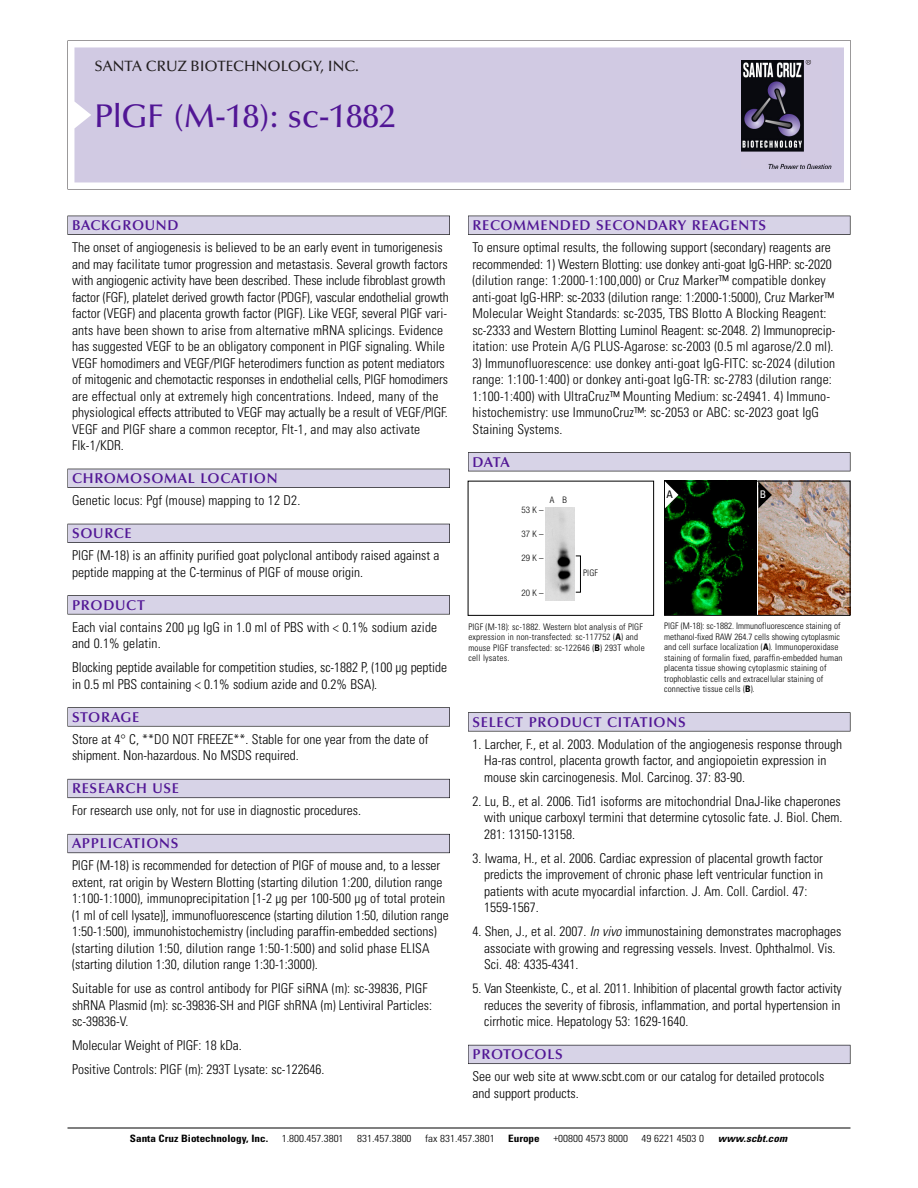
<style>
.page{position:relative;width:918px;height:1188px;background:#fff}
.page>*{position:absolute;margin:0;border:0;box-sizing:border-box;transform-origin:0 0}
.t1{font:500 33px "Optima";color:#511695}
.t2{font:500 15px "Optima";color:#231f20}
.t3{font:600 14.25px "Optima";letter-spacing:.05em;color:#511695}
.t4{font:300 condensed 13.5px/16.5px "Univers";color:#000}
.t5{font:condensed 10.5px "Univers";color:#000}
.t6{font:condensed 10.5px "Univers";color:#fff}
.t7{font:300 condensed 10.2px "Univers";color:#000;scale:1.1 1}
.t8{font:700 condensed 10.2px "Univers";color:#000;scale:1.1 1}
.t9{font:italic 700 condensed 10.2px "Univers";letter-spacing:.005em;color:#000;scale:1.1 1}
.t10{font:300 condensed 9px/10.5px "Univers";letter-spacing:.015em;color:#000}
.t11{font:300 condensed 9px "Helvetica Neue";letter-spacing:.13em;color:#000}
.s1{font-weight:700}
.s2{font-style:italic}
</style>
<div class="page">
<svg style="left:68px;top:40px;width:783px;height:149px"></svg>
<div style="left:74px;top:47px;width:770px;height:135px;background:#d1cae3"></div>
<img style="left:741px;top:60px;width:90px;height:108px">
<div style="left:68px;top:216px;width:382px;height:19px;background:#525155"></div>
<div style="left:68px;top:216px;width:381px;height:18px;background:#d7d3e7"></div>
<div style="left:68px;top:469px;width:382px;height:19px;background:#515055"></div>
<div style="left:68px;top:469px;width:381px;height:18px;background:#d7d3e7"></div>
<div style="left:68px;top:524px;width:382px;height:19px;background:#525158"></div>
<div style="left:68px;top:524px;width:381px;height:18px;background:#d7d3e7"></div>
<div style="left:68px;top:595px;width:382px;height:19px;background:#575759"></div>
<div style="left:68px;top:596px;width:381px;height:18px;background:#d7d3e7"></div>
<svg style="left:68px;top:707px;width:382px;height:20px"></svg>
<div style="left:68px;top:708px;width:381px;height:18px;background:#d7d3e7"></div>
<div style="left:68px;top:779px;width:382px;height:19px;background:#66646e"></div>
<div style="left:68px;top:779px;width:381px;height:18px;background:#d7d3e7"></div>
<div style="left:68px;top:834px;width:382px;height:19px;background:#66646d"></div>
<div style="left:68px;top:835px;width:381px;height:18px;background:#d7d3e7"></div>
<div style="left:468px;top:216px;width:382px;height:19px;background:#525155"></div>
<div style="left:468px;top:216px;width:382px;height:18px;background:#d7d3e7"></div>
<div style="left:468px;top:452px;width:382px;height:19px;background:#525155"></div>
<div style="left:468px;top:453px;width:382px;height:18px;background:#d7d3e7"></div>
<div style="left:468px;top:712px;width:382px;height:19px;background:#575759"></div>
<div style="left:468px;top:713px;width:382px;height:18px;background:#d7d3e7"></div>
<div style="left:468px;top:1045px;width:382px;height:19px;background:#5b5a62"></div>
<div style="left:468px;top:1045px;width:382px;height:18px;background:#d7d3e7"></div>
<hr style="left:68px;top:1128px;width:782px;height:1px;background:#000">
<div style="left:468px;top:481px;width:186px;height:135px;border:1px solid #000"></div>
<img style="left:546px;top:508px;width:28px;height:92px">
<div style="left:576px;top:556px;width:5px;height:36px;border:1px solid #000"></div>
<img style="left:758px;top:483px;width:90px;height:131px">
<img style="left:666px;top:483px;width:90px;height:131px">
<div style="left:664px;top:481px;width:186px;height:135px;border:1px solid #000"></div>
<svg style="left:758px;top:481px;width:14px;height:27px"></svg>
<svg style="left:665px;top:481px;width:13px;height:27px"></svg>
<p class="t2" style="left:94px;top:61px;width:266px">SANTA CRUZ BIOTECHNOLOGY, INC.</p>
<h1 class="t1" style="left:94px;top:103px;width:303px">PlGF (M-18): sc-1882</h1>
<p class="t3" style="left:72px;top:219px;width:108px">BACKGROUND</p>
<p class="t4" style="left:72px;top:240px;width:378px">The onset of angiogenesis is believed to be an early event in tumorigenesis and may facilitate tumor progression and metastasis. Several growth factors with angiogenic activity have been described. These include fibroblast growth factor (FGF), platelet derived growth factor (PDGF), vascular endothelial growth factor (VEGF) and placenta growth factor (PlGF). Like VEGF, several PlGF vari&shy;ants have been shown to arise from alternative mRNA splicings. Evidence has suggested VEGF to be an obligatory component in PlGF signaling. While VEGF homodimers and VEGF/PlGF heterodimers function as potent mediators of mitogenic and chemotactic responses in endothelial cells, PlGF homodimers are effectual only at extremely high concentrations. Indeed, many of the physiological effects attributed to VEGF may actually be a result of VEGF/PlGF.<br>VEGF and PlGF share a common receptor, Flt-1, and may also activate Flk-1/KDR.</p>
<p class="t3" style="left:72px;top:473px;width:207px">CHROMOSOMAL LOCATION</p>
<p class="t4" style="left:72px;top:493px;width:230px">Genetic locus: Pgf (mouse) mapping to 12 D2.</p>
<p class="t3" style="left:72px;top:528px;width:61px">SOURCE</p>
<p class="t4" style="left:72px;top:548px;width:369px">PlGF (M-18) is an affinity purified goat polyclonal antibody raised against a peptide mapping at the C-terminus of PlGF of mouse origin.</p>
<p class="t3" style="left:72px;top:599px;width:74px">PRODUCT</p>
<p class="t4" style="left:72px;top:620px;width:367px">Each vial contains 200 µg IgG in 1.0 ml of PBS with &lt; 0.1% sodium azide and 0.1% gelatin.</p>
<p class="t4" style="left:72px;top:660px;width:377px">Blocking peptide available for competition studies, sc-1882 P, (100 µg peptide in 0.5 ml PBS containing &lt; 0.1% sodium azide and 0.2% BSA).</p>
<p class="t3" style="left:72px;top:711px;width:69px">STORAGE</p>
<p class="t4" style="left:72px;top:732px;width:358px">Store at 4° C, **DO NOT FREEZE**. Stable for one year from the date of shipment. Non-hazardous. No MSDS required.</p>
<p class="t3" style="left:72px;top:783px;width:109px">RESEARCH USE</p>
<p class="t4" style="left:72px;top:803px;width:290px">For research use only, not for use in diagnostic procedures.</p>
<p class="t3" style="left:72px;top:838px;width:108px">APPLICATIONS</p>
<p class="t4" style="left:72px;top:859px;width:378px">PlGF (M-18) is recommended for detection of PlGF of mouse and, to a lesser extent, rat origin by Western Blotting (starting dilution 1:200, dilution range 1:100-1:1000), immunoprecipitation [1-2 µg per 100-500 µg of total protein (1 ml of cell lysate)], immunofluorescence (starting dilution 1:50, dilution range 1:50-1:500), immunohistochemistry (including paraffin-embedded sections) (starting dilution 1:50, dilution range 1:50-1:500) and solid phase ELISA (starting dilution 1:30, dilution range 1:30-1:3000).</p>
<p class="t4" style="left:72px;top:982px;width:362px">Suitable for use as control antibody for PIGF siRNA (m): sc-39836, PIGF shRNA Plasmid (m): sc-39836-SH and PIGF shRNA (m) Lentiviral Particles: sc-39836-V.</p>
<p class="t4" style="left:72px;top:1035px;width:254px;line-height:24px">Molecular Weight of PlGF: 18 kDa.<br>Positive Controls: PlGF (m): 293T Lysate: sc-122646.</p>
<p class="t3" style="left:473px;top:219px;width:295px">RECOMMENDED SECONDARY REAGENTS</p>
<p class="t4" style="left:473px;top:240px;width:364px">To ensure optimal results, the following support (secondary) reagents are recommended: 1) Western Blotting: use donkey anti-goat IgG-HRP: sc-2020 (dilution range: 1:2000-1:100,000) or Cruz Marker™ compatible donkey anti-goat IgG-HRP: sc-2033 (dilution range: 1:2000-1:5000), Cruz Marker™ Molecular Weight Standards: sc-2035, TBS Blotto A Blocking Reagent: sc-2333 and Western Blotting Luminol Reagent: sc-2048. 2) Immunoprecip&shy;itation: use Protein A/G PLUS-Agarose: sc-2003 (0.5 ml agarose/2.0 ml).</p>
<p class="t4" style="left:473px;top:356px;width:364px">3) Immunofluorescence: use donkey anti-goat IgG-FITC: sc-2024 (dilution range: 1:100-1:400) or donkey anti-goat IgG-TR: sc-2783 (dilution range:<br>1:100-1:400) with UltraCruz™ Mounting Medium: sc-24941. 4) Immuno&shy;histochemistry: use ImmunoCruz™: sc-2053 or ABC: sc-2023 goat IgG Staining Systems.</p>
<p class="t3" style="left:473px;top:456px;width:39px">DATA</p>
<p class="t11" style="left:550px;top:496px;width:19px">A B</p>
<p class="t11" style="left:522px;top:507px;width:24px">53K–</p>
<p class="t11" style="left:522px;top:531px;width:24px">37K–</p>
<p class="t11" style="left:522px;top:555px;width:24px">29K–</p>
<p class="t11" style="left:522px;top:589px;width:24px">20K–</p>
<p class="t10" style="left:583px;top:568px;width:16px">PlGF</p>
<p class="t10" style="left:468px;top:622px;width:178px">PlGF (M-18): sc-1882. Western blot analysis of PlGF expression in non-transfected: sc-117752 (<span class="s1">A</span>) and mouse PlGF transfected: sc-122646 (<span class="s1">B</span>) 293T whole cell lysates.</p>
<p class="t5" style="left:667px;top:490px;width:8px">A</p>
<p class="t6" style="left:760px;top:490px;width:8px">B</p>
<p class="t10" style="left:664px;top:622px;width:180px">PlGF (M-18): sc-1882. Immunofluorescence staining of methanol-fixed RAW 264.7 cells showing cytoplasmic and cell surface localization (<span class="s1">A</span>). Immunoperoxidase staining of formalin fixed, paraffin-embedded human placenta tissue showing cytoplasmic staining of trophoblastic cells and extracellular staining of connective tissue cells (<span class="s1">B</span>).</p>
<p class="t3" style="left:473px;top:716px;width:215px">SELECT PRODUCT CITATIONS</p>
<p class="t4" style="left:484px;top:737px;width:359px;text-indent:-12px">1. Larcher, F., et al. 2003. Modulation of the angiogenesis response through<br>Ha-ras control, placenta growth factor, and angiopoietin expression in mouse skin carcinogenesis. Mol. Carcinog. 37: 83-90.</p>
<p class="t4" style="left:484px;top:794px;width:360px;text-align:justify;text-indent:-12px">2. Lu, B., et al. 2006. Tid1 isoforms are mitochondrial DnaJ-like chaperones with unique carboxyl termini that determine cytosolic fate. J. Biol. Chem.<br>281: 13150-13158.</p>
<p class="t4" style="left:484px;top:851px;width:341px;text-indent:-12px">3. Iwama, H., et al. 2006. Cardiac expression of placental growth factor predicts the improvement of chronic phase left ventricular function in patients with acute myocardial infarction. J. Am. Coll. Cardiol. 47:<br>1559-1567.</p>
<p class="t4" style="left:484px;top:924px;width:359px;text-indent:-12px">4. Shen, J., et al. 2007. <span class="s2">In vivo</span> immunostaining demonstrates macrophages associate with growing and regressing vessels. Invest. Ophthalmol. Vis.<br>Sci. 48: 4335-4341.</p>
<p class="t4" style="left:484px;top:981px;width:359px;text-align:justify;text-indent:-12px">5. Van Steenkiste, C., et al. 2011. Inhibition of placental growth factor activity reduces the severity of fibrosis, inflammation, and portal hypertension in cirrhotic mice. Hepatology 53: 1629-1640.</p>
<p class="t3" style="left:473px;top:1049px;width:92px">PROTOCOLS</p>
<p class="t4" style="left:473px;top:1069px;width:353px">See our web site at www.scbt.com or our catalog for detailed protocols and support products.</p>
<p class="t8" style="left:130px;top:1135px;width:127px">Santa Cruz Biotechnology, Inc.</p>
<p class="t7" style="left:282px;top:1135px;width:58px">1.800.457.3801</p>
<p class="t7" style="left:357px;top:1135px;width:51px">831.457.3800</p>
<p class="t7" style="left:425px;top:1135px;width:65px">fax 831.457.3801</p>
<p class="t8" style="left:508px;top:1135px;width:30px">Europe</p>
<p class="t7" style="left:553px;top:1135px;width:69px">+00800 4573 8000</p>
<p class="t7" style="left:642px;top:1135px;width:58px">49 6221 4503 0</p>
<p class="t9" style="left:718px;top:1135px;width:64px">www.scbt.com</p>
</div>
